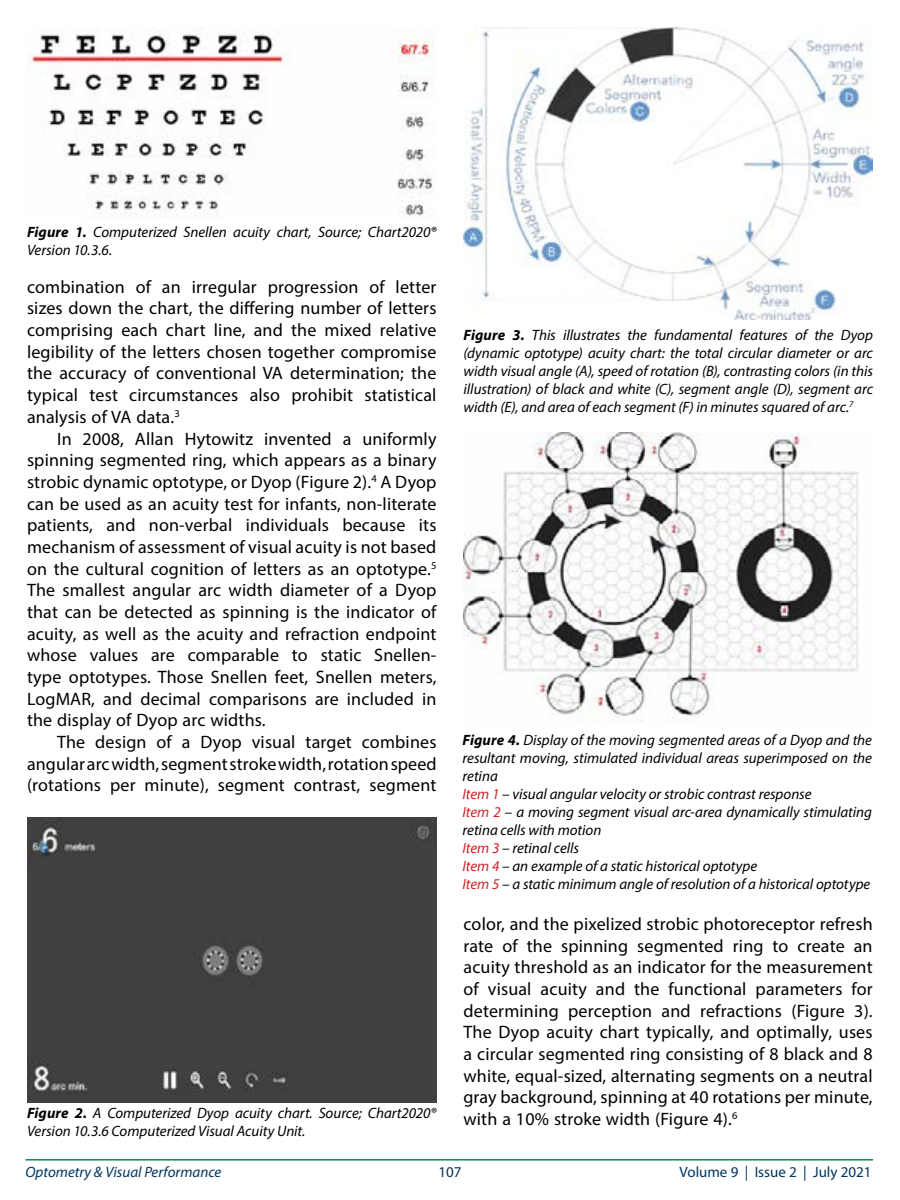
<style>
.page{position:relative;width:900px;height:1200px;background:#fff}
.page>*{position:absolute;margin:0;border:0;box-sizing:border-box;transform-origin:0 0}
.t1{font:18px/21.6px "Myriad Pro";letter-spacing:.01em;color:#000;text-align:justify}
.t2{font:italic 15px/18px "Myriad Pro";color:#000}
.t3{font:italic 15px "Myriad Pro";color:#00355f}
.t4{font:15px "Myriad Pro";color:#00355f}
.s1{font-weight:700}
.s2{color:#d2232a}
</style>
<div class="page">
<hr style="left:26px;top:1159px;width:847px;height:2px;background:#008f51">
<img style="left:27px;top:27px;width:408px;height:191px">
<div style="left:27px;top:817px;width:409px;height:285px;background:#404040"></div>
<img style="left:464px;top:27px;width:409px;height:293px">
<img style="left:464px;top:433px;width:395px;height:288px">
<p class="t2" style="left:27px;top:222px;width:411px"><span class="s1">Figure 1.</span> Computerized Snellen acuity chart, Source; Chart2020®<br>Version 10.3.6.</p>
<p class="t1" style="left:27px;top:275px;width:411px">combination of an irregular progression of letter sizes down the chart, the differing number of letters comprising each chart line, and the mixed relative legibility of the letters chosen together compromise the accuracy of conventional VA determination; the typical test circumstances also prohibit statistical analysis of VA data.<sup>3</sup></p>
<p class="t1" style="left:27px;top:428px;width:411px;text-indent:30px">In 2008, Allan Hytowitz invented a uniformly spinning segmented ring, which appears as a binary strobic dynamic optotype, or Dyop (Figure 2).<sup>4</sup> A Dyop can be used as an acuity test for infants, non-literate patients, and non-verbal individuals because its mechanism of assessment of visual acuity is not based on the cultural cognition of letters as an optotype.<sup>5<br></sup>The smallest angular arc width diameter of a Dyop that can be detected as spinning is the indicator of acuity, as well as the acuity and refraction endpoint whose values are comparable to static Snellen&shy;type optotypes. Those Snellen feet, Snellen meters, LogMAR, and decimal comparisons are included in the display of Dyop arc widths.</p>
<p class="t1" style="left:27px;top:731px;width:411px;text-indent:30px">The design of a Dyop visual target combines angular arc width, segment stroke width, rotation speed (rotations per minute), segment contrast, segment</p>
<p class="t2" style="left:27px;top:1104px;width:411px"><span class="s1">Figure 2.</span> A Computerized Dyop acuity chart. Source; Chart2020®<br>Version 10.3.6 Computerized Visual Acuity Unit.</p>
<p class="t2" style="left:464px;top:325px;width:411px;text-align:justify"><span class="s1">Figure 3.</span> This illustrates the fundamental features of the Dyop (dynamic optotype) acuity chart: the total circular diameter or arc width visual angle (A), speed of rotation (B), contrasting colors (in this illustration) of black and white (C), segment angle (D), segment arc width (E), and area of each segment (F) in minutes squared of arc.<sup>7</sup></p>
<p class="t2" style="left:463px;top:731px;width:411px"><span class="s1">Figure 4.</span> Display of the moving segmented areas of a Dyop and the resultant moving, stimulated individual areas superimposed on the retina<br><span class="s2">Item 1</span> – visual angular velocity or strobic contrast response<br><span class="s2">Item 2</span> – a moving segment visual arc-area dynamically stimulating retina cells with motion<br><span class="s2">Item 3</span> – retinal cells<br><span class="s2">Item 4</span> – an example of a static historical optotype<br><span class="s2">Item 5</span> – a static minimum angle of resolution of a historical optotype</p>
<p class="t1" style="left:464px;top:913px;width:411px">color, and the pixelized strobic photoreceptor refresh rate of the spinning segmented ring to create an acuity threshold as an indicator for the measurement of visual acuity and the functional parameters for determining perception and refractions (Figure 3).<br>The Dyop acuity chart typically, and optimally, uses a circular segmented ring consisting of 8 black and 8 white, equal-sized, alternating segments on a neutral gray background, spinning at 40 rotations per minute, with a 10% stroke width (Figure 4).<sup>6</sup></p>
<p class="t3" style="left:26px;top:1162px;width:197px">Optometry &amp; Visual Performance</p>
<p class="t4" style="left:438px;top:1162px;width:25px">107</p>
<p class="t4" style="left:680px;top:1162px;width:193px">Volume 9 | Issue 2 | July 2021</p>
</div>
